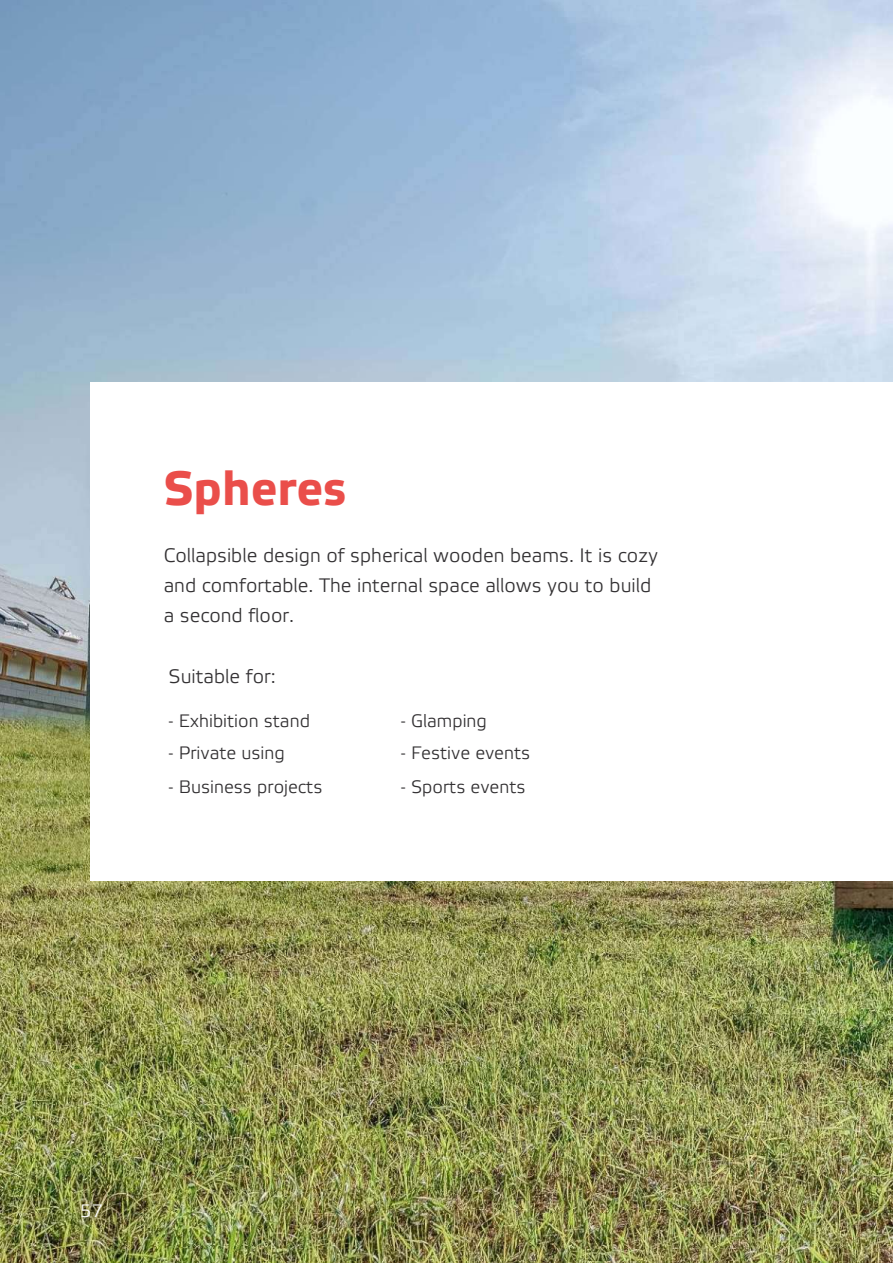
<style>
.page{position:relative;width:893px;height:1263px;background:#fff}
.page>*{position:absolute;margin:0;border:0;box-sizing:border-box;transform-origin:0 0}
.t1{font:700 48px "Elektra Text Pro";color:#ea4e4a}
.t2{font:19.5px/30px "Elektra Light Pro";color:#323032}
.t3{font:18px "Elektra Light Pro";color:#323032}
.t4{font:18px "Elektra Light Pro";color:#fff}
</style>
<div class="page">
<img style="left:0;top:0;width:893px;height:1263px">
<div style="left:90px;top:382px;width:803px;height:499px;background:#fff"></div>
<h1 class="t1" style="left:164px;top:470px;width:184px">Spheres</h1>
<p class="t2" style="left:164px;top:542px;width:496px">Collapsible design of spherical wooden beams. It is cozy and comfortable. The internal space allows you to build a second floor.</p>
<p class="t2" style="left:169px;top:663px;width:109px">Suitable for:</p>
<p class="t3" style="left:169px;top:714px;width:143px">- Exhibition stand</p>
<p class="t3" style="left:169px;top:745px;width:118px">- Private using</p>
<p class="t3" style="left:169px;top:779px;width:155px">- Business projects</p>
<p class="t3" style="left:401px;top:713px;width:88px">- Glamping</p>
<p class="t3" style="left:401px;top:745px;width:131px">- Festive events</p>
<p class="t3" style="left:401px;top:779px;width:126px">- Sports events</p>
<p class="t4" style="left:80px;top:1203px;width:24px">57</p>
</div>
